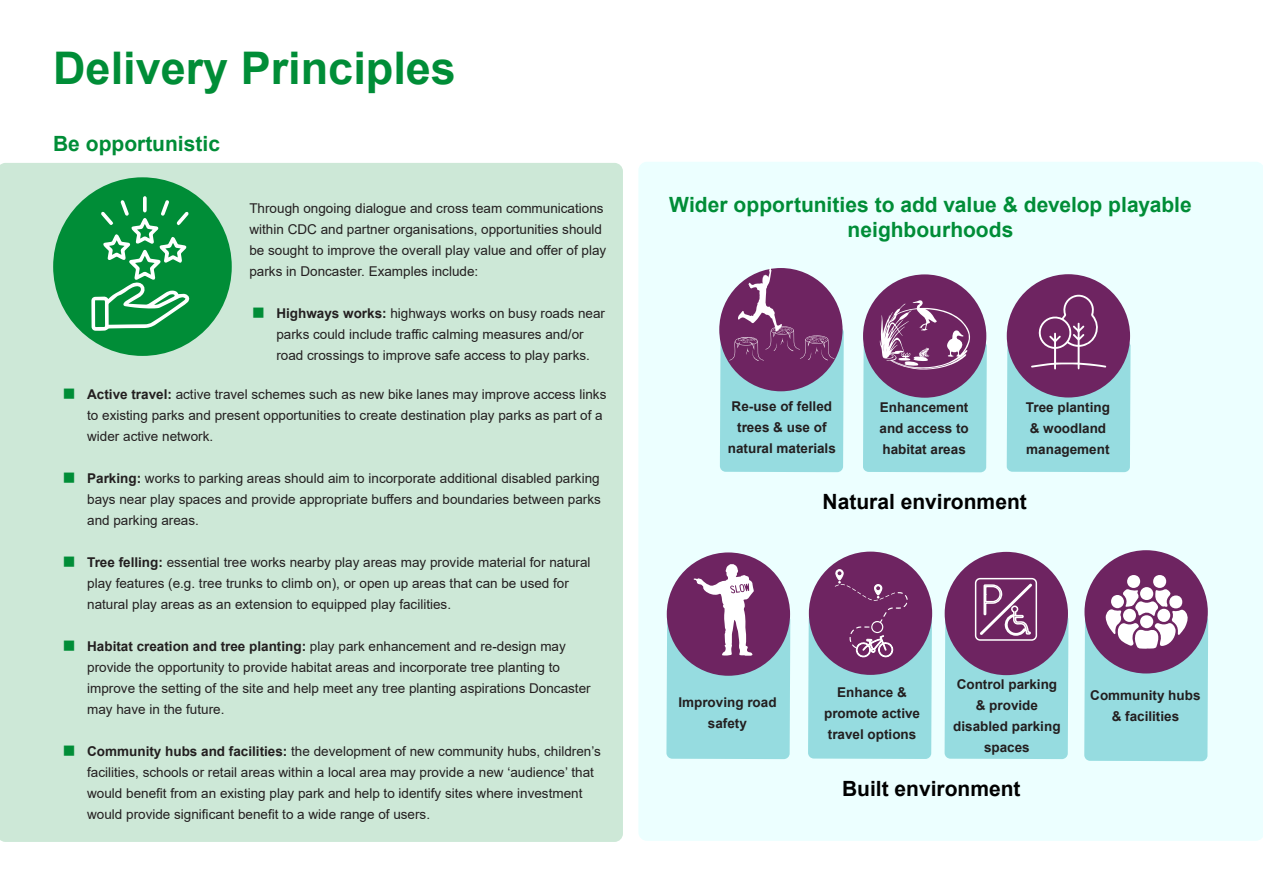
<style>
.page{position:relative;width:1263px;height:893px;background:#fff}
.page>*{position:absolute;margin:0;border:0;box-sizing:border-box;transform-origin:0 0}
.Heading_1__16_18pt{font:700 45px "Arial";color:#008d37}
.Main_Text__9_12pt{font:700 21px/25.5px "Arial";color:#008d37;text-align:center}
.Main_Text__9_12pt-2{font:700 21px "Arial";color:#000}
.Bullet_1{font:13.5px/21px "Arial";color:#231f20}
.Main_Text__9_12pt-3{font:700 13.5px/21px "Arial";color:#231f20;text-align:center}
.s1{font-weight:700}
</style>
<div class="page">
<div style="left:0;top:163px;width:623px;height:679px;background:#cde8d7"></div>
<div style="left:638px;top:162px;width:625px;height:679px;background:#ecffff"></div>
<div style="left:53px;top:177px;width:179px;height:179px;background:#008d37;border-radius:50%"></div>
<svg style="left:91px;top:196px;width:99px;height:135px"></svg>
<div style="left:1084px;top:550px;width:124px;height:123px;background:#6e2461;border-radius:50%"></div>
<div style="left:809px;top:552px;width:123px;height:123px;background:#6e2461;border-radius:50%"></div>
<div style="left:667px;top:552px;width:123px;height:124px;background:#6e2461;border-radius:50%"></div>
<svg style="left:666px;top:564px;width:124px;height:195px"></svg>
<svg style="left:720px;top:266px;width:124px;height:206px;background:#8e8fac"></svg>
<svg style="left:1084px;top:588px;width:124px;height:173px"></svg>
<div style="left:1140px;top:587px;width:13px;height:13px;background:#fff;border-radius:50%"></div>
<div style="left:1140px;top:615px;width:13px;height:13px;background:#fff;border-radius:50%"></div>
<div style="left:1153px;top:575px;width:13px;height:13px;background:#fff;border-radius:50%"></div>
<div style="left:1123px;top:609px;width:13px;height:13px;background:#fff;border-radius:50%"></div>
<div style="left:1127px;top:575px;width:13px;height:13px;background:#fff;border-radius:50%"></div>
<div style="left:1169px;top:595px;width:13px;height:13px;background:#fff;border-radius:50%"></div>
<div style="left:1111px;top:595px;width:13px;height:13px;background:#fff;border-radius:50%"></div>
<div style="left:1157px;top:609px;width:13px;height:13px;background:#fff;border-radius:50%"></div>
<svg style="left:808px;top:569px;width:124px;height:190px"></svg>
<div style="left:945px;top:552px;width:123px;height:123px;background:#6e2461;border-radius:50%"></div>
<svg style="left:944px;top:577px;width:124px;height:182px"></svg>
<div style="left:863px;top:274px;width:123px;height:124px;background:#6e2461;border-radius:50%"></div>
<svg style="left:863px;top:300px;width:124px;height:172px"></svg>
<div style="left:1007px;top:274px;width:123px;height:123px;background:#6e2461;border-radius:50%"></div>
<svg style="left:1007px;top:295px;width:123px;height:177px"></svg>
<svg style="left:253px;top:307px;width:10px;height:11px"></svg>
<svg style="left:64px;top:388px;width:10px;height:11px"></svg>
<svg style="left:64px;top:472px;width:10px;height:11px"></svg>
<svg style="left:64px;top:556px;width:10px;height:11px"></svg>
<svg style="left:64px;top:640px;width:10px;height:11px"></svg>
<svg style="left:64px;top:745px;width:10px;height:11px"></svg>
<p class="Heading_1__16_18pt" style="left:53px;top:36px;width:404px">Delivery Principles</p>
<p class="Main_Text__9_12pt" style="left:53px;top:131px;width:168px">Be opportunistic</p>
<p class="Bullet_1" style="left:249px;top:198px;width:358px">Through ongoing dialogue and cross team communications within CDC and partner organisations, opportunities should be sought to improve the overall play value and offer of play parks in Doncaster. Examples include:</p>
<p class="Bullet_1" style="left:276px;top:303px;width:330px"><span class="s1">Highways works:</span> highways works on busy roads near parks could include traffic calming measures and/or road crossings to improve safe access to play parks.</p>
<p class="Bullet_1" style="left:87px;top:384px;width:521px"><span class="s1">Active travel:</span> active travel schemes such as new bike lanes may improve access links to existing parks and present opportunities to create destination play parks as part of a wider active network.</p>
<p class="Bullet_1" style="left:87px;top:468px;width:515px;text-align:justify"><span class="s1">Parking:</span> works to parking areas should aim to incorporate additional disabled parking bays near play spaces and provide appropriate buffers and boundaries between parks and parking areas.</p>
<p class="Bullet_1" style="left:87px;top:552px;width:505px"><span class="s1">Tree felling:</span> essential tree works nearby play areas may provide material for natural play features (e.g. tree trunks to climb on), or open up areas that can be used for natural play areas as an extension to equipped play facilities.</p>
<p class="Bullet_1" style="left:87px;top:636px;width:505px"><span class="s1">Habitat creation and tree planting:</span> play park enhancement and re-design may provide the opportunity to provide habitat areas and incorporate tree planting to improve the setting of the site and help meet any tree planting aspirations Doncaster may have in the future.</p>
<p class="Bullet_1" style="left:87px;top:741px;width:515px"><span class="s1">Community hubs and facilities:</span> the development of new community hubs, children’s facilities, schools or retail areas within a local area may provide a new ‘audience’ that would benefit from an existing play park and help to identify sites where investment would provide significant benefit to a wide range of users.</p>
<p class="Main_Text__9_12pt" style="left:669px;top:192px;width:524px">Wider opportunities to add value &amp; develop playable neighbourhoods</p>
<p class="Main_Text__9_12pt-3" style="left:728px;top:396px;width:110px">Re-use of felled trees &amp; use of natural materials</p>
<p class="Main_Text__9_12pt-3" style="left:879px;top:397px;width:91px;text-align:justify">Enhancement and access to habitat areas</p>
<p class="Main_Text__9_12pt-3" style="left:1026px;top:397px;width:86px;text-align:left">Tree planting &amp; woodland management</p>
<p class="Main_Text__9_12pt-2" style="left:823px;top:487px;width:206px">Natural environment</p>
<p class="Main_Text__9_12pt-3" style="left:678px;top:692px;width:100px">Improving road safety</p>
<p class="Main_Text__9_12pt-3" style="left:824px;top:682px;width:98px">Enhance &amp; promote active travel options</p>
<p class="Main_Text__9_12pt-3" style="left:953px;top:674px;width:109px">Control parking &amp; provide disabled parking spaces</p>
<p class="Main_Text__9_12pt-2" style="left:842px;top:774px;width:180px">Built environment</p>
<p class="Main_Text__9_12pt-3" style="left:1090px;top:685px;width:112px">Community hubs &amp; facilities</p>
</div>
